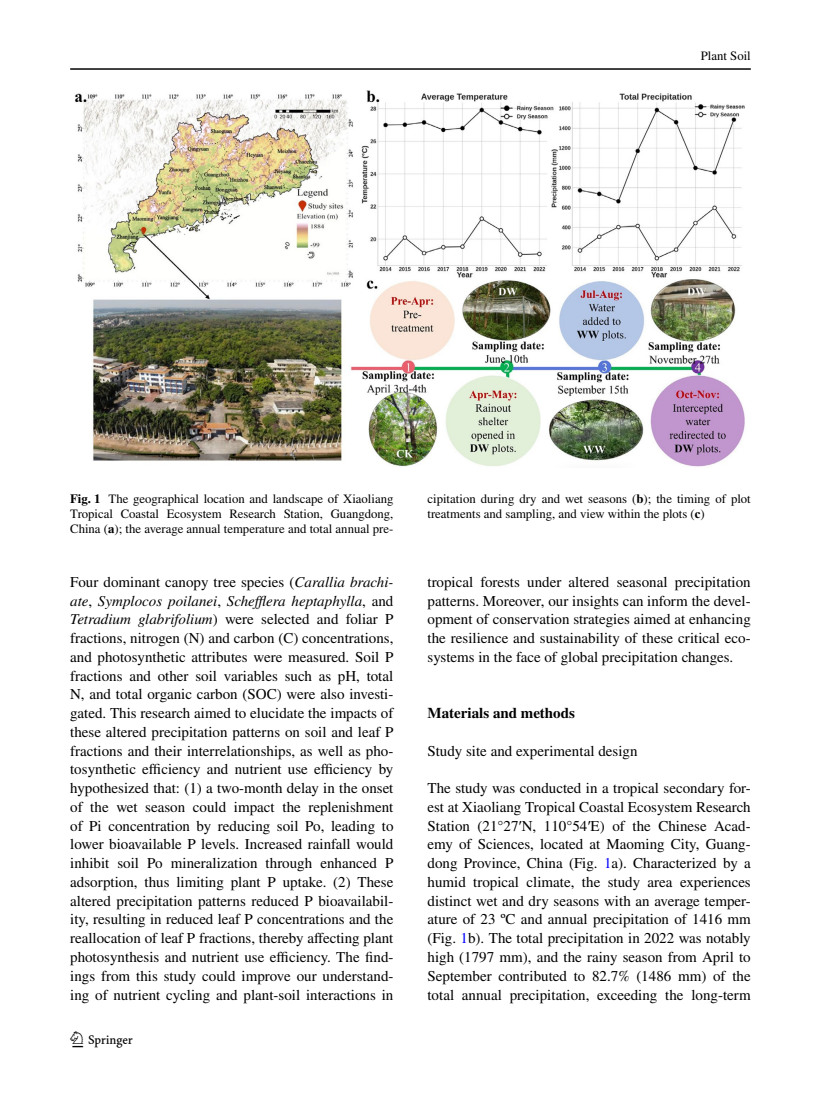
<style>
.page{position:relative;width:821px;height:1106px;background:#fff}
.page>*{position:absolute;margin:0;border:0;box-sizing:border-box;transform-origin:0 0}
.t1{font:22.5px "Springnew Regular 2";color:#000}
.t2{font:15px/18.8px "STIX";color:#000;text-align:justify}
.t3{font:700 15px "STIX";color:#000}
.t4{font:12.75px/15px "STIX";color:#000;text-align:justify}
.s1{font-weight:700}
.s2{font-style:italic}
.s3{font-family:"Times New Roman"}
.s4{color:#00f}
</style>
<div class="page">
<hr style="left:70px;top:68px;width:680px;height:2px;background:#000">
<img style="left:75px;top:90px;width:670px;height:377px">
<p class="t4" style="left:701px;top:49px;width:51px">Plant Soil</p>
<p class="t4" style="left:70px;top:491px;width:325px"><span class="s1">Fig. 1</span> The geographical location and landscape of Xiaoliang Tropical Coastal Ecosystem Research Station, Guangdong, China (<span class="s1">a</span>); the average annual temperature and total annual pre-</p>
<p class="t4" style="left:427px;top:491px;width:325px">cipitation during dry and wet seasons (<span class="s1">b</span>); the timing of plot treatments and sampling, and view within the plots (<span class="s1">c</span>)</p>
<p class="t2" style="left:70px;top:573px;width:325px">Four dominant canopy tree species (<span class="s2">Carallia brachi&shy;ate</span>, <span class="s2">Symplocos poilanei</span>, <span class="s2">Schefflera heptaphylla</span>, and <span class="s2">Tetradium glabrifolium</span>) were selected and foliar P fractions, nitrogen (N) and carbon (C) concentrations, and photosynthetic attributes were measured. Soil P fractions and other soil variables such as pH, total N, and total organic carbon (SOC) were also investi&shy;gated. This research aimed to elucidate the impacts of these altered precipitation patterns on soil and leaf P fractions and their interrelationships, as well as pho&shy;tosynthetic efficiency and nutrient use efficiency by hypothesized that: (1) a two-month delay in the onset of the wet season could impact the replenishment of Pi concentration by reducing soil Po, leading to lower bioavailable P levels. Increased rainfall would inhibit soil Po mineralization through enhanced P adsorption, thus limiting plant P uptake. (2) These altered precipitation patterns reduced P bioavailabil&shy;ity, resulting in reduced leaf P concentrations and the reallocation of leaf P fractions, thereby affecting plant photosynthesis and nutrient use efficiency. The find&shy;ings from this study could improve our understand&shy;ing of nutrient cycling and plant-soil interactions in</p>
<p class="t2" style="left:427px;top:573px;width:325px">tropical forests under altered seasonal precipitation patterns. Moreover, our insights can inform the devel&shy;opment of conservation strategies aimed at enhancing the resilience and sustainability of these critical eco&shy;systems in the face of global precipitation changes.</p>
<p class="t3" style="left:427px;top:704px;width:149px">Materials and methods</p>
<p class="t2" style="left:427px;top:742px;width:211px">Study site and experimental design</p>
<p class="t2" style="left:427px;top:779px;width:325px">The study was conducted in a tropical secondary for&shy;est at Xiaoliang Tropical Coastal Ecosystem Research Station (21°27<span class="s3">′</span>N, 110°54<span class="s3">′</span>E) of the Chinese Acad&shy;emy of Sciences, located at Maoming City, Guang&shy;dong Province, China (Fig. <span class="s4">1</span>a). Characterized by a humid tropical climate, the study area experiences distinct wet and dry seasons with an average temper&shy;ature of 23 ºC and annual precipitation of 1416 mm (Fig. <span class="s4">1</span>b). The total precipitation in 2022 was notably high (1797 mm), and the rainy season from April to September contributed to 82.7% (1486 mm) of the total annual precipitation, exceeding the long-term</p>
<h1 class="t1" style="left:72px;top:1031px;width:62px">1 3</h1>
</div>
